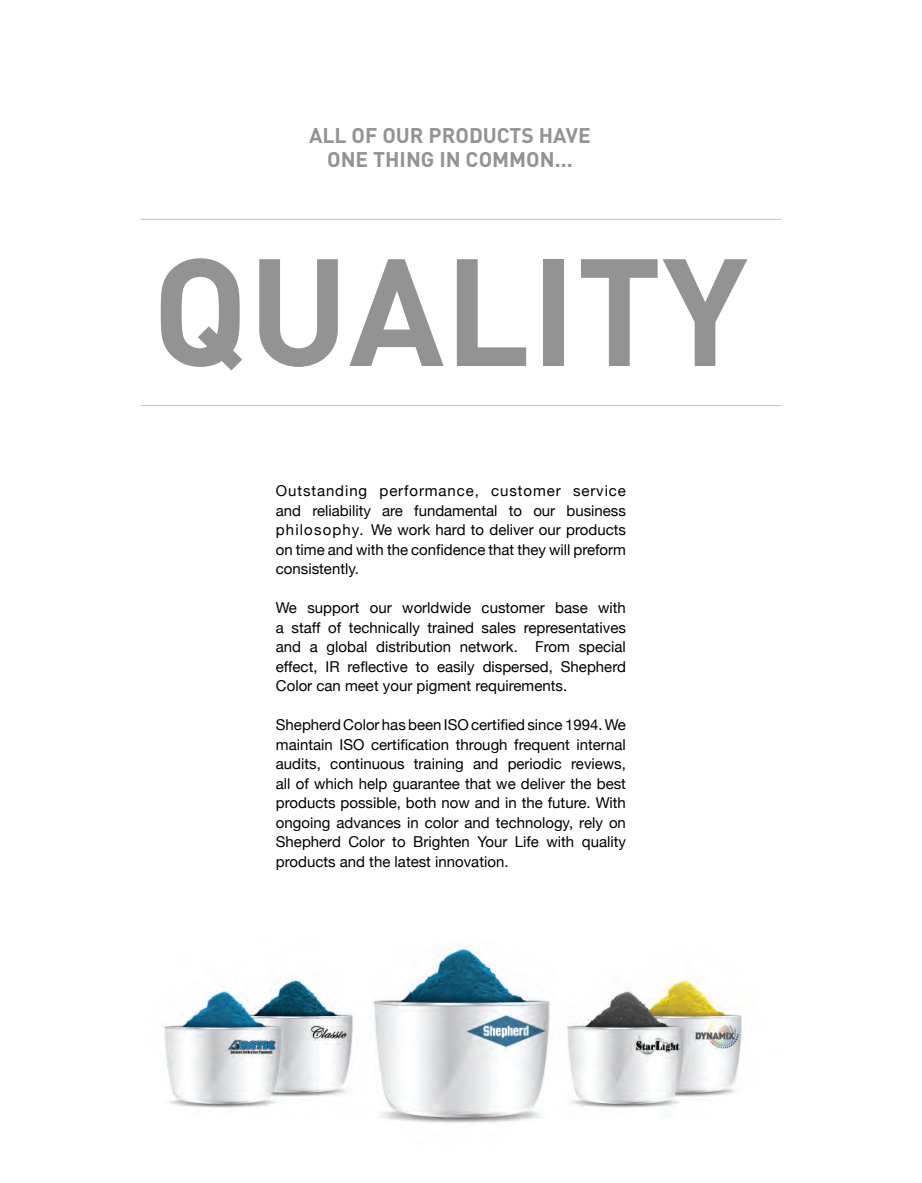
<style>
.page{position:relative;width:922px;height:1183px;background:#fff}
.page>*{position:absolute;margin:0;border:0;box-sizing:border-box;transform-origin:0 0}
.t1{font:700 150px "DIN";color:#939393}
.t2{font:700 21px/24px "DIN";color:#939393;text-align:center}
.t3{font:15px/19.5px "Helvetica Neue";color:#000;text-align:justify}
</style>
<div class="page">
<img style="left:163px;top:945px;width:580px;height:178px">
<hr style="left:141px;top:219px;width:640px;height:1px;background:#bcc3c6">
<hr style="left:141px;top:405px;width:640px;height:1px;background:#bcc3c6">
<h2 class="t2" style="left:309px;top:122px;width:283px">ALL OF OUR PRODUCTS HAVE<br>ONE THING IN COMMON...</h2>
<h1 class="t1" style="left:152px;top:214px;width:597px">QUALITY</h1>
<p class="t3" style="left:276px;top:481px;width:351px">Outstanding performance, customer service and reliability are fundamental to our business philosophy. We work hard to deliver our products on time and with the confidence that they will preform consistently.</p>
<p class="t3" style="left:276px;top:598px;width:351px">We support our worldwide customer base with a staff of technically trained sales representatives and a global distribution network. From special effect, IR reflective to easily dispersed, Shepherd Color can meet your pigment requirements.</p>
<p class="t3" style="left:276px;top:715px;width:351px">Shepherd Color has been ISO certified since 1994. We maintain ISO certification through frequent internal audits, continuous training and periodic reviews, all of which help guarantee that we deliver the best products possible, both now and in the future. With ongoing advances in color and technology, rely on Shepherd Color to Brighten Your Life with quality products and the latest innovation.</p>
</div>
